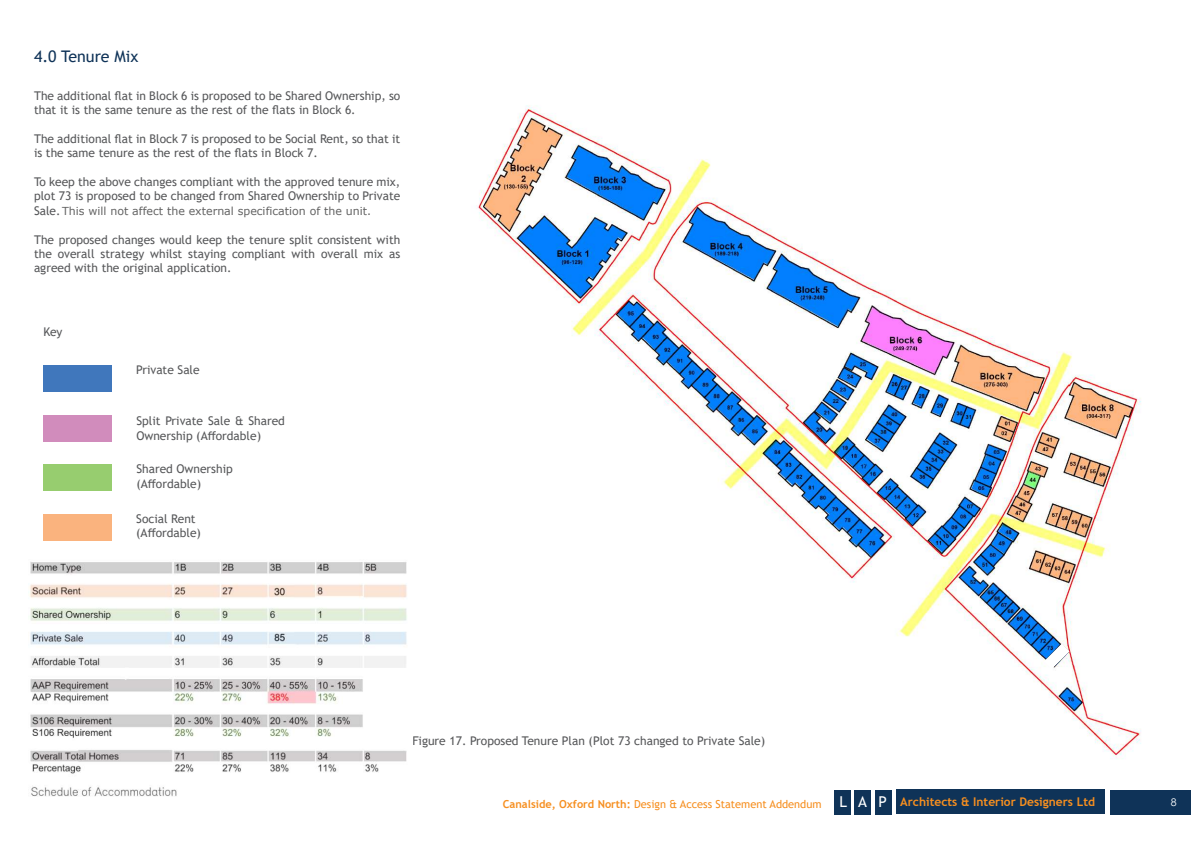
<style>
.page{position:relative;width:1191px;height:842px;background:#fff}
.page>*{position:absolute;margin:0;border:0;box-sizing:border-box;transform-origin:0 0}
.t1{font:16px "Trebuchet MS";color:#0f3358}
.t2{font:12px/14.4px "Trebuchet MS";color:#57585a}
.t3{font:700 12px "Trebuchet MS";color:#f68f20}
.t4{font:11px "Verdana";color:#646464}
.t5{font:10.6px "Century Gothic";color:#fff}
.s1{font-family:"Trebuchet MS";font-size:12px;color:#57585a}
.s2{font-weight:400;font-size:15px;color:#fff}
</style>
<div class="page">
<div style="left:834px;top:790px;width:16px;height:24px;background:#0f3358"></div>
<div style="left:875px;top:790px;width:16px;height:24px;background:#0f3358"></div>
<div style="left:855px;top:790px;width:16px;height:24px;background:#0f3358"></div>
<div style="left:1110px;top:790px;width:81px;height:24px;background:#0f3358"></div>
<div style="left:896px;top:790px;width:208px;height:24px;background:#0f3358"></div>
<img style="left:477px;top:105px;width:664px;height:654px">
<div style="left:44px;top:365px;width:68px;height:27px;background:#4077bc"></div>
<div style="left:44px;top:415px;width:68px;height:26px;background:#d18cbc"></div>
<div style="left:44px;top:464px;width:68px;height:27px;background:#97cd6f"></div>
<div style="left:44px;top:514px;width:68px;height:26px;background:#fab37e"></div>
<svg style="left:1043px;top:644px;width:26px;height:25px"></svg>
<img style="left:29px;top:562px;width:378px;height:235px">
<h1 class="t1" style="left:34px;top:46px;width:106px">4.0 Tenure Mix</h1>
<p class="t2" style="left:34px;top:88px;width:368px">The additional flat in Block 6 is proposed to be Shared Ownership, so that it is the same tenure as the rest of the flats in Block 6.</p>
<p class="t2" style="left:34px;top:131px;width:368px">The additional flat in Block 7 is proposed to be Social Rent, so that it is the same tenure as the rest of the flats in Block 7.</p>
<p class="t2" style="left:34px;top:174px;width:368px">To keep the above changes compliant with the approved tenure mix, plot 73 is proposed to be changed from Shared Ownership to Private</p>
<p class="t4" style="left:34px;top:203px;width:338px"><span class="s1">Sale.</span>This will not affect the external specification of the unit.</p>
<p class="t2" style="left:34px;top:232px;width:368px;text-align:justify">The proposed changes would keep the tenure split consistent with the overall strategy whilst staying compliant with overall mix as agreed with the original application.</p>
<p class="t2" style="left:44px;top:324px;width:20px">Key</p>
<p class="t2" style="left:136px;top:363px;width:65px">Private Sale</p>
<p class="t2" style="left:136px;top:414px;width:150px">Split Private Sale &amp; Shared<br>Ownership (Affordable)</p>
<p class="t2" style="left:136px;top:462px;width:98px">Shared Ownership (Affordable)</p>
<p class="t2" style="left:136px;top:511px;width:66px">Social Rent (Affordable)</p>
<p class="t2" style="left:412px;top:733px;width:354px">Figure 17. Proposed Tenure Plan (Plot 73 changed to Private Sale)</p>
<p class="t2" style="left:434px;top:733px;width:199px">Figure 17. Tenure Plan (as approved)</p>
<p class="t3" style="left:503px;top:794px;width:594px"><sub>Canalside,</sub> <sub>Oxford</sub> <sub>North:</sub> <sub>Design</sub> <sub>&amp;</sub> <sub>Access</sub> <sub>Statement</sub> <sub>Addendum</sub> <span class="s2">L A P</span> Architects &amp; Interior Designers Ltd</p>
<p class="t5" style="left:1170px;top:795px;width:7px">8</p>
</div>
